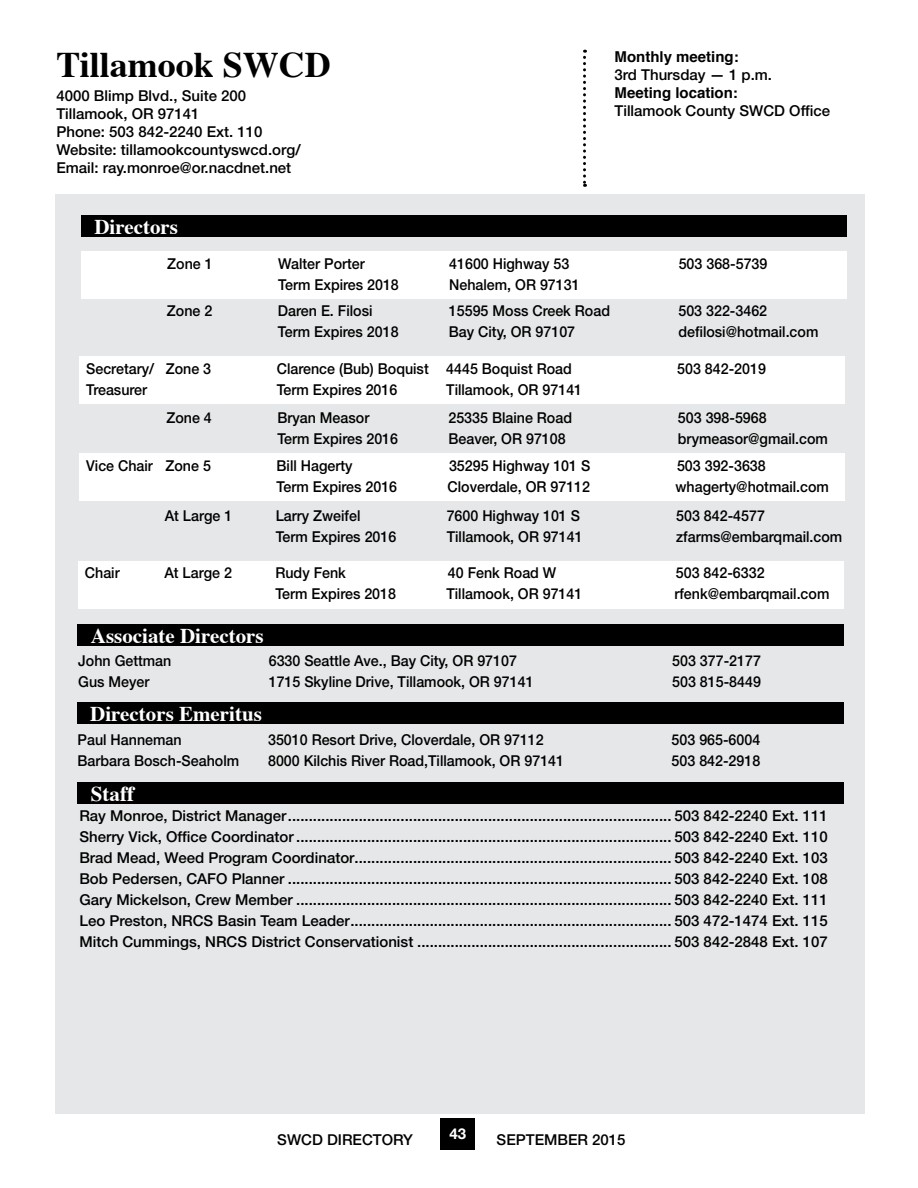
<style>
.page{position:relative;width:918px;height:1188px;background:#fff}
.page>*{position:absolute;margin:0;border:0;box-sizing:border-box;transform-origin:0 0}
.t1{font:700 36px "Times";color:#000}
.t2{font:700 21px "Times";color:#fff}
.t3{font:500 15px/21px "Helvetica Neue LT Std";color:#000}
.t4{font:500 15px "Helvetica Neue LT Std";color:#000;scale:.95 1}
.t5{font:700 15px "Helvetica";color:#000}
.t6{font:500 15px "Helvetica Neue LT Std";color:#000}
.t7{font:700 15px "Helvetica Neue LT Std";color:#fff}
</style>
<div class="page">
<div style="left:55px;top:194px;width:810px;height:920px;background:#e6e7e8"></div>
<svg style="left:583px;top:50px;width:3px;height:137px"></svg>
<div style="left:81px;top:215px;width:766px;height:22px;background:#000"></div>
<div style="left:81px;top:251px;width:766px;height:48px;background:#fff"></div>
<div style="left:80px;top:356px;width:765px;height:48px;background:#fff"></div>
<div style="left:79px;top:453px;width:766px;height:48px;background:#fff"></div>
<div style="left:78px;top:561px;width:766px;height:48px;background:#fff"></div>
<div style="left:441px;top:1118px;width:34px;height:32px;background:#000"></div>
<div style="left:77px;top:624px;width:767px;height:22px;background:#000"></div>
<div style="left:77px;top:782px;width:767px;height:22px;background:#000"></div>
<div style="left:77px;top:702px;width:766px;height:22px;background:#000"></div>
<h1 class="t1" style="left:56px;top:30px;width:276px">Tillamook SWCD</h1>
<p class="t3" style="left:56px;top:87px;width:246px;line-height:18px">4000 Blimp Blvd., Suite 200<br>Tillamook, OR 97141<br>Phone: 503 842-2240 Ext. 110<br>Website: tillamookcountyswcd.org/<br>Email: ray.monroe@or.nacdnet.net</p>
<p class="t5" style="left:615px;top:45px;width:126px">Monthly meeting:</p>
<p class="t3" style="left:615px;top:64px;width:159px">3rd Thursday — 1 p.m.</p>
<p class="t5" style="left:615px;top:81px;width:125px">Meeting location:</p>
<p class="t3" style="left:615px;top:100px;width:217px">Tillamook County SWCD Office</p>
<h2 class="t2" style="left:94px;top:206px;width:85px">Directors</h2>
<p class="t4" style="left:167px;top:255px;width:49px">Zone 1</p>
<p class="t4" style="left:278px;top:255px;width:93px">Walter Porter</p>
<p class="t4" style="left:449px;top:255px;width:128px">41600 Highway 53</p>
<p class="t4" style="left:679px;top:255px;width:95px">503 368-5739</p>
<p class="t4" style="left:278px;top:276px;width:129px">Term Expires 2018</p>
<p class="t4" style="left:449px;top:276px;width:139px">Nehalem, OR 97131</p>
<p class="t4" style="left:167px;top:302px;width:49px">Zone 2</p>
<p class="t4" style="left:278px;top:302px;width:101px">Daren E. Filosi</p>
<p class="t4" style="left:449px;top:302px;width:171px">15595 Moss Creek Road</p>
<p class="t4" style="left:678px;top:302px;width:95px">503 322-3462</p>
<p class="t4" style="left:278px;top:323px;width:160px">Term Expires 2018 B</p>
<p class="t4" style="left:459px;top:323px;width:124px">ay City, OR 97107</p>
<p class="t4" style="left:678px;top:323px;width:149px">defilosi@hotmail.com</p>
<p class="t4" style="left:86px;top:360px;width:133px">Secretary/ Zone 3</p>
<p class="t4" style="left:277px;top:360px;width:312px">Clarence (Bub) Boquist 4445 Boquist Road</p>
<p class="t4" style="left:677px;top:360px;width:95px">503 842-2019</p>
<p class="t4" style="left:86px;top:381px;width:72px">Treasurer T</p>
<p class="t4" style="left:284px;top:381px;width:151px">erm Expires 2016 T</p>
<p class="t4" style="left:455px;top:381px;width:136px">illamook, OR 97141</p>
<p class="t4" style="left:166px;top:408px;width:89px">Zone 4 B</p>
<p class="t4" style="left:288px;top:408px;width:88px">ryan Measor</p>
<p class="t4" style="left:448px;top:408px;width:132px">25335 Blaine Road</p>
<p class="t4" style="left:678px;top:408px;width:95px">503 398-5968</p>
<p class="t4" style="left:277px;top:429px;width:160px">Term Expires 2016 B</p>
<p class="t4" style="left:458px;top:429px;width:114px">eaver, OR 97108</p>
<p class="t4" style="left:678px;top:429px;width:159px">brymeasor@gmail.com</p>
<p class="t4" style="left:86px;top:456px;width:173px">Vice Chair Zone 5 B</p>
<p class="t4" style="left:287px;top:456px;width:71px">ill Hagerty</p>
<p class="t4" style="left:449px;top:456px;width:150px">35295 Highway 101 S</p>
<p class="t4" style="left:677px;top:456px;width:95px">503 392-3638</p>
<p class="t4" style="left:277px;top:477px;width:129px">Term Expires 2016</p>
<p class="t4" style="left:448px;top:477px;width:152px">Cloverdale, OR 97112</p>
<p class="t4" style="left:676px;top:477px;width:163px">whagerty@hotmail.com</p>
<p class="t4" style="left:165px;top:506px;width:73px">At Large 1</p>
<p class="t4" style="left:276px;top:506px;width:91px">Larry Zweifel</p>
<p class="t4" style="left:447px;top:506px;width:142px">7600 Highway 101 S</p>
<p class="t4" style="left:676px;top:506px;width:95px">503 842-4577</p>
<p class="t4" style="left:276px;top:527px;width:159px">Term Expires 2016 T</p>
<p class="t4" style="left:455px;top:527px;width:136px">illamook, OR 97141</p>
<p class="t4" style="left:676px;top:527px;width:176px">zfarms@embarqmail.com</p>
<p class="t4" style="left:85px;top:564px;width:38px">Chair</p>
<p class="t4" style="left:164px;top:564px;width:101px">At Large 2 R</p>
<p class="t4" style="left:285px;top:564px;width:65px">udy Fenk</p>
<p class="t4" style="left:448px;top:564px;width:116px">40 Fenk Road W</p>
<p class="t4" style="left:676px;top:564px;width:95px">503 842-6332</p>
<p class="t4" style="left:275px;top:585px;width:159px">Term Expires 2018 T</p>
<p class="t4" style="left:455px;top:585px;width:136px">illamook, OR 97141</p>
<p class="t4" style="left:674px;top:585px;width:165px">rfenk@embarqmail.com</p>
<h2 class="t2" style="left:91px;top:616px;width:174px">Associate Directors</h2>
<p class="t4" style="left:78px;top:652px;width:100px">John Gettman</p>
<p class="t4" style="left:269px;top:652px;width:263px">6330 Seattle Ave., Bay City, OR 97107</p>
<p class="t4" style="left:672px;top:652px;width:95px">503 377-2177</p>
<p class="t4" style="left:78px;top:673px;width:77px">Gus Meyer</p>
<p class="t4" style="left:269px;top:673px;width:280px">1715 Skyline Drive, Tillamook, OR 97141</p>
<p class="t4" style="left:672px;top:673px;width:95px">503 815-8449</p>
<h2 class="t2" style="left:90px;top:694px;width:173px">Directors Emeritus</h2>
<p class="t4" style="left:78px;top:731px;width:111px">Paul Hanneman</p>
<p class="t4" style="left:268px;top:731px;width:292px">35010 Resort Drive, Cloverdale, OR 97112</p>
<p class="t4" style="left:672px;top:731px;width:95px">503 965-6004</p>
<p class="t4" style="left:78px;top:752px;width:172px">Barbara Bosch-Seaholm</p>
<p class="t4" style="left:268px;top:752px;width:313px">8000 Kilchis River Road,Tillamook, OR 97141</p>
<p class="t4" style="left:672px;top:752px;width:95px">503 842-2918</p>
<h2 class="t2" style="left:91px;top:774px;width:45px">Staff</h2>
<p class="t3" style="left:79px;top:805px;width:750px;text-align:justify">Ray Monroe, District Manager............................................................................................ 503 842-2240 Ext. 111<br>Sherry Vick, Office Coordinator.......................................................................................... 503 842-2240 Ext. 110<br>Brad Mead, Weed Program Coordinator............................................................................ 503 842-2240 Ext. 103<br>Bob Pedersen, CAFO Planner ............................................................................................ 503 842-2240 Ext. 108<br>Gary Mickelson, Crew Member .......................................................................................... 503 842-2240 Ext. 111<br>Leo Preston, NRCS Basin Team Leader............................................................................. 503 472-1474 Ext. 115<br>Mitch Cummings, NRCS District Conservationist ............................................................. 503 842-2848 Ext. 107</p>
<p class="t6" style="left:277px;top:1130px;width:137px">SWCD DIRECTORY</p>
<p class="t7" style="left:450px;top:1125px;width:18px">43</p>
<p class="t3" style="left:497px;top:1129px;width:130px">September 2015</p>
</div>
